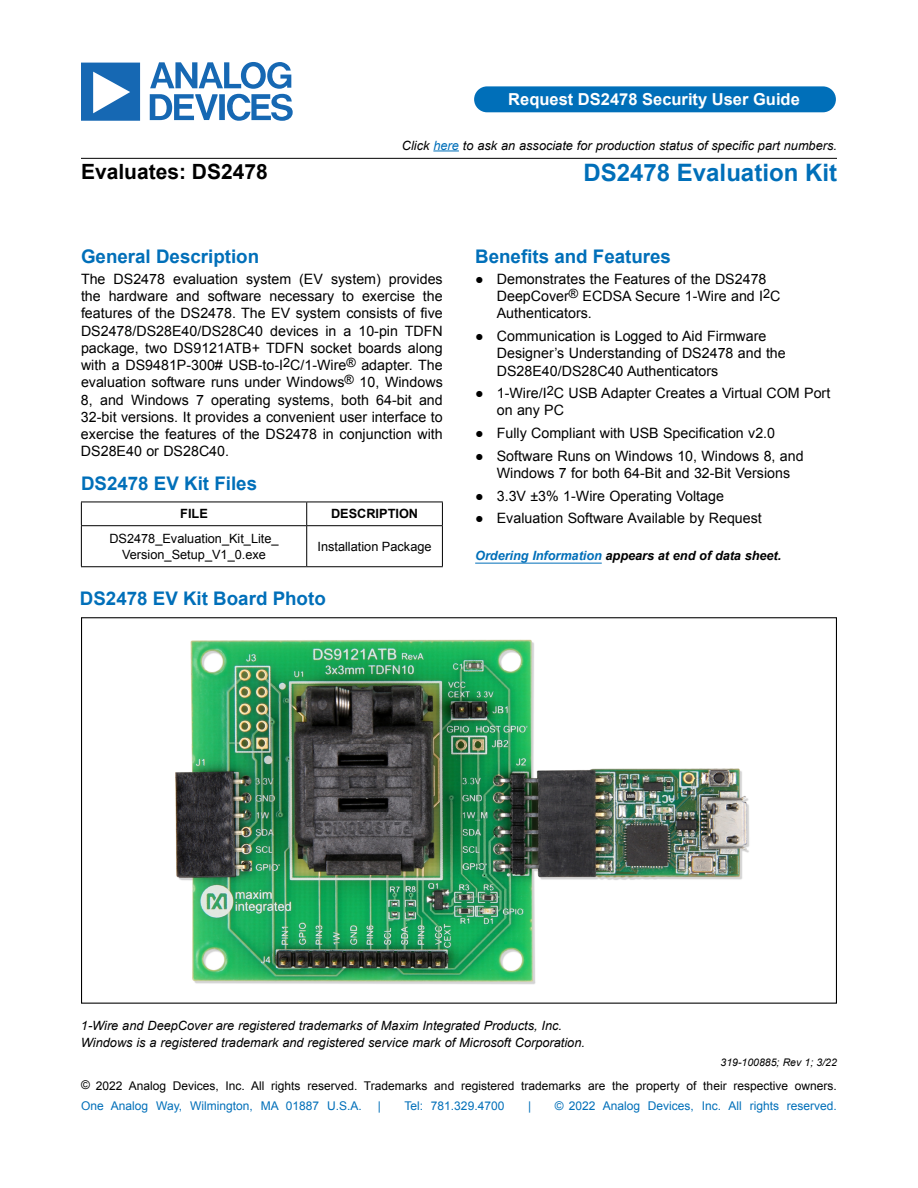
<style>
.page{position:relative;width:918px;height:1188px;background:#fff}
.page>*{position:absolute;margin:0;border:0;box-sizing:border-box;transform-origin:0 0}
.t1{font:700 24px "Arial";color:#006fb9}
.t2{font:700 21px "Arial";color:#000}
.t3{font:700 18.75px "Arial";color:#006fb9}
.t4{font:700 16.5px "Arial";color:#fff}
.t5{font:14.25px/17.2px "Arial";color:#000}
.t6{font:italic 12.75px/16.5px "Arial";color:#000}
.t7{font:12.75px/16.5px "Arial";color:#000;text-align:center}
.t8{font:italic 700 12.75px "Arial";letter-spacing:-.005em;color:#000}
.t9{font:700 12.75px "Arial";color:#000}
.t10{font:12px "Arial";color:#000}
.t11{font:12px "Arial";color:#006fb9}
.t12{font:italic 10.5px "Arial";color:#000}
.s1{color:#006fb9}
</style>
<div class="page">
<hr style="left:81px;top:158px;width:756px;height:1px;background:#000">
<svg style="left:81px;top:62px;width:212px;height:59px"></svg>
<svg style="left:433px;top:150px;width:26px;height:1px"></svg>
<div style="left:474px;top:86px;width:362px;height:26px;background:#006fb9;border-radius:13px"></div>
<hr style="left:475px;top:563px;width:127px;height:1px;background:#006fb9">
<hr style="left:81px;top:502px;width:226px;height:1px;background:#000">
<svg style="left:81px;top:502px;width:1px;height:23px"></svg>
<hr style="left:307px;top:502px;width:136px;height:1px;background:#000">
<svg style="left:306px;top:502px;width:1px;height:23px"></svg>
<svg style="left:442px;top:502px;width:1px;height:23px"></svg>
<hr style="left:81px;top:525px;width:226px;height:1px;background:#000">
<hr style="left:81px;top:526px;width:1px;height:40px;background:#000">
<hr style="left:307px;top:525px;width:136px;height:1px;background:#000">
<hr style="left:306px;top:526px;width:1px;height:40px;background:#000">
<hr style="left:442px;top:526px;width:1px;height:40px;background:#000">
<hr style="left:81px;top:566px;width:226px;height:1px;background:#000">
<hr style="left:307px;top:566px;width:136px;height:1px;background:#000">
<img style="left:175px;top:639px;width:574px;height:345px">
<p class="t4" style="left:508px;top:89px;width:293px">Request DS2478 Security User Guide</p>
<p class="t6" style="left:402px;top:137px;width:437px">Click <span class="s1">here</span> to ask an associate for production status of specific part numbers.</p>
<h2 class="t2" style="left:81px;top:157px;width:188px">Evaluates: DS2478</h2>
<h1 class="t1" style="left:584px;top:156px;width:255px">DS2478 Evaluation Kit</h1>
<h3 class="t3" style="left:81px;top:244px;width:180px">General Description</h3>
<p class="t5" style="left:81px;top:270px;width:363px;text-align:justify">The DS2478 evaluation system (EV system) provides the hardware and software necessary to exercise the features of the DS2478. The EV system consists of five DS2478/DS28E40/DS28C40 devices in a 10-pin TDFN package, two DS9121ATB+ TDFN socket boards along with a DS9481P-300# USB-to-I<sup>2</sup>C/1-Wire<sup>®</sup> adapter. The evaluation software runs under Windows<sup>®</sup> 10, Windows 8, and Windows 7 operating systems, both 64-bit and 32-bit versions. It provides a convenient user interface to exercise the features of the DS2478 in conjunction with DS28E40 or DS28C40.</p>
<h3 class="t3" style="left:81px;top:471px;width:178px">DS2478 EV Kit Files</h3>
<p class="t9" style="left:180px;top:505px;width:29px">FILE</p>
<p class="t9" style="left:331px;top:505px;width:89px">DESCRIPTION</p>
<p class="t7" style="left:109px;top:530px;width:171px">DS2478_Evaluation_Kit_Lite_<br>Version_Setup_V1_0.exe</p>
<p class="t7" style="left:318px;top:538px;width:116px">Installation Package</p>
<h3 class="t3" style="left:80px;top:586px;width:247px">DS2478 EV Kit Board Photo</h3>
<h3 class="t3" style="left:475px;top:244px;width:197px">Benefits and Features</h3>
<p class="t5" style="left:497px;top:270px;width:285px;text-indent:-22px">● Demonstrates the Features of the DS2478<br>DeepCover<sup>®</sup> ECDSA Secure 1-Wire and I<sup>2</sup>C<br>Authenticators.</p>
<p class="t5" style="left:497px;top:328px;width:291px;text-indent:-22px">● Communication is Logged to Aid Firmware<br>Designer’s Understanding of DS2478 and the<br>DS28E40/DS28C40 Authenticators</p>
<p class="t5" style="left:497px;top:385px;width:335px;text-indent:-22px">● 1-Wire/I<sup>2</sup>C USB Adapter Creates a Virtual COM Port on any PC</p>
<p class="t5" style="left:475px;top:425px;width:301px">● Fully Compliant with USB Specification v2.0</p>
<p class="t5" style="left:475px;top:447px;width:330px;text-align:center">● Software Runs on Windows 10, Windows 8, and<br>Windows 7 for both 64-Bit and 32-Bit Versions</p>
<p class="t5" style="left:475px;top:487px;width:250px">● 3.3V ±3% 1-Wire Operating Voltage</p>
<p class="t5" style="left:475px;top:510px;width:288px">● Evaluation Software Available by Request</p>
<p class="t8" style="left:475px;top:547px;width:308px"><span class="s1">Ordering Information</span> appears at end of data sheet.</p>
<p class="t6" style="left:81px;top:1018px;width:506px">1-Wire and DeepCover are registered trademarks of Maxim Integrated Products, Inc.<br>Windows is a registered trademark and registered service mark of Microsoft Corporation.</p>
<p class="t12" style="left:721px;top:1055px;width:118px">319-100885; Rev 1; 3/22</p>
<p class="t10" style="left:81px;top:1078px;width:757px">© 2022 Analog Devices, Inc. All rights reserved. Trademarks and registered trademarks are the property of their respective owners.</p>
<p class="t11" style="left:81px;top:1098px;width:282px">One Analog Way, Wilmington, MA 01887 U.S.A.</p>
<p class="t11" style="left:378px;top:1098px;width:5px">|</p>
<p class="t11" style="left:404px;top:1098px;width:101px">Tel: 781.329.4700</p>
<p class="t11" style="left:528px;top:1098px;width:5px">|</p>
<p class="t11" style="left:555px;top:1098px;width:284px">© 2022 Analog Devices, Inc. All rights reserved.</p>
</div>
